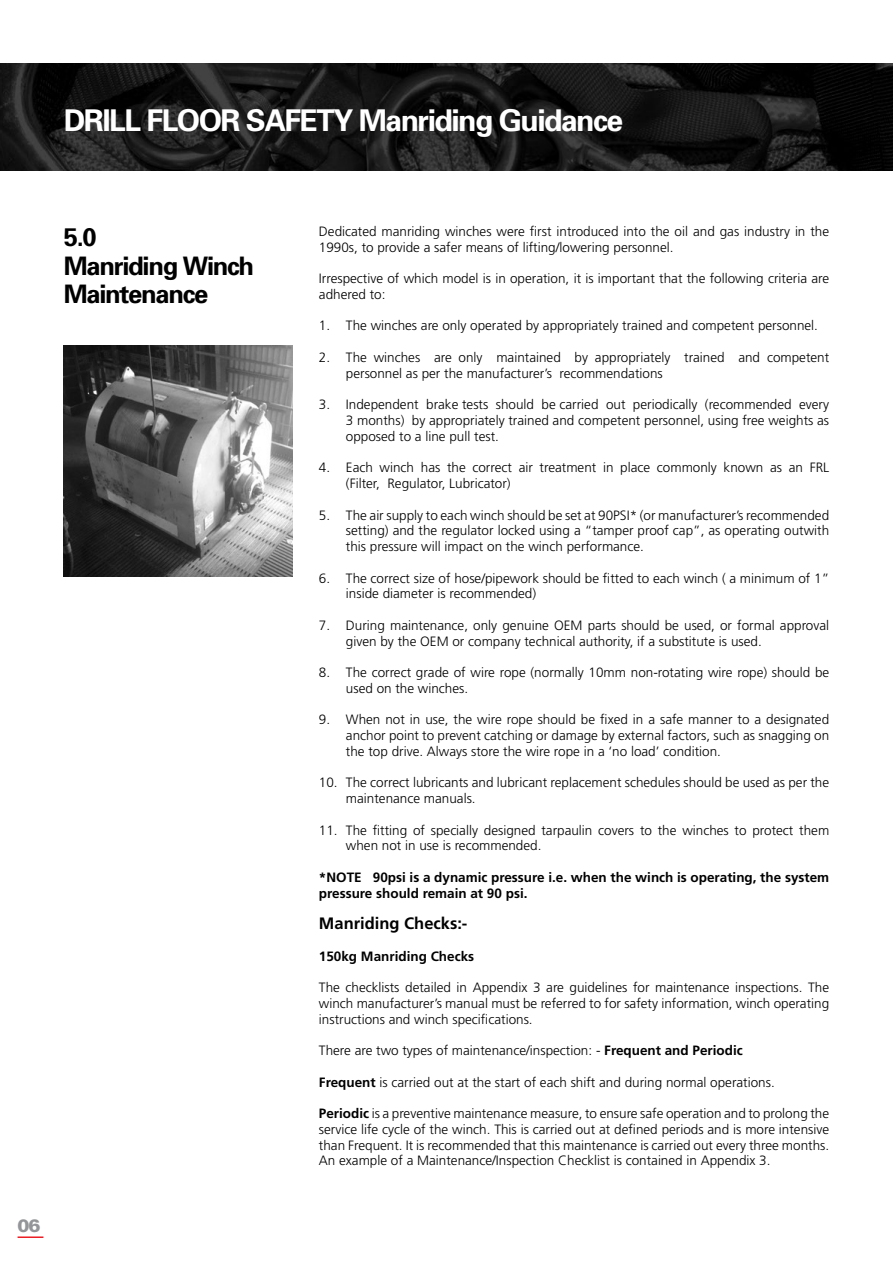
<style>
.page{position:relative;width:893px;height:1263px;background:#fff}
.page>*{position:absolute;margin:0;border:0;box-sizing:border-box;transform-origin:0 0}
.t1{font:700 30px "Univers";letter-spacing:-.05em;color:#fff}
.t2{font:700 25.5px/28.5px "Univers";letter-spacing:-.05em;color:#000}
.t3{font:900 18px "Univers";color:#939598}
.t4{font:700 16.5px "Frutiger";color:#000}
.t5{font:300 13.5px/15.8px "Frutiger";color:#000}
.t6{font:700 13.5px/15.8px "Frutiger";color:#000}
.s1{font-weight:700}
</style>
<div class="page">
<hr style="left:18px;top:1236px;width:25px;height:2px;background:#ed1d24">
<img style="left:64px;top:345px;width:228px;height:231px">
<img style="left:0;top:64px;width:893px;height:106px">
<h1 class="t1" style="left:64px;top:101px;width:561px">DRILL FLOOR SAFETY Manriding Guidance</h1>
<h2 class="t2" style="left:64px;top:222px;width:192px">5.0<br>Manriding Winch<br>Maintenance</h2>
<h3 class="t3" style="left:18px;top:1214px;width:25px">06</h3>
<p class="t5" style="left:319px;top:223px;width:512px">Dedicated manriding winches were first introduced into the oil and gas industry in the<br>1990s, to provide a safer means of lifting/lowering personnel.</p>
<p class="t5" style="left:319px;top:271px;width:512px">Irrespective of which model is in operation, it is important that the following criteria are adhered to:</p>
<p class="t5" style="left:319px;top:318px;width:501px">1. The winches are only operated by appropriately trained and competent personnel.</p>
<p class="t5" style="left:346px;top:349px;width:485px;text-indent:-27px">2. The winches are only maintained by appropriately trained and competent personnel as per the manufacturer’s recommendations</p>
<p class="t5" style="left:346px;top:397px;width:485px;text-align:justify;text-indent:-27px">3. Independent brake tests should be carried out periodically (recommended every 3 months) by appropriately trained and competent personnel, using free weights as opposed to a line pull test.</p>
<p class="t5" style="left:346px;top:460px;width:485px;text-indent:-27px">4. Each winch has the correct air treatment in place commonly known as an FRL (Filter, Regulator, Lubricator)</p>
<p class="t5" style="left:346px;top:507px;width:485px;text-align:justify;text-indent:-27px">5. The air supply to each winch should be set at 90PSI* (or manufacturer’s recommended setting) and the regulator locked using a “tamper proof cap”, as operating outwith this pressure will impact on the winch performance.</p>
<p class="t5" style="left:346px;top:570px;width:485px;text-indent:-27px">6. The correct size of hose/pipework should be fitted to each winch ( a minimum of 1” inside diameter is recommended)</p>
<p class="t5" style="left:346px;top:617px;width:485px;text-indent:-27px">7. During maintenance, only genuine OEM parts should be used, or formal approval given by the OEM or company technical authority, if a substitute is used.</p>
<p class="t5" style="left:346px;top:664px;width:485px;text-indent:-27px">8. The correct grade of wire rope (normally 10mm non-rotating wire rope) should be used on the winches.</p>
<p class="t5" style="left:346px;top:712px;width:485px;text-align:justify;text-indent:-27px">9. When not in use, the wire rope should be fixed in a safe manner to a designated anchor point to prevent catching or damage by external factors, such as snagging on the top drive. Always store the wire rope in a ‘no load’ condition.</p>
<p class="t5" style="left:346px;top:775px;width:485px;text-indent:-27px">10. The correct lubricants and lubricant replacement schedules should be used as per the maintenance manuals.</p>
<p class="t5" style="left:346px;top:822px;width:485px;text-indent:-27px">11. The fitting of specially designed tarpaulin covers to the winches to protect them when not in use is recommended.</p>
<p class="t6" style="left:319px;top:869px;width:512px">*NOTE 90psi is a dynamic pressure i.e. when the winch is operating, the system pressure should remain at 90 psi.</p>
<p class="t4" style="left:319px;top:914px;width:150px">Manriding Checks:-</p>
<p class="t6" style="left:319px;top:948px;width:157px">150kg Manriding Checks</p>
<p class="t5" style="left:319px;top:979px;width:512px;text-align:justify">The checklists detailed in Appendix 3 are guidelines for maintenance inspections. The winch manufacturer’s manual must be referred to for safety information, winch operating instructions and winch specifications.</p>
<p class="t5" style="left:319px;top:1042px;width:425px">There are two types of maintenance/inspection: - <span class="s1">Frequent and Periodic</span></p>
<p class="t5" style="left:319px;top:1074px;width:457px"><span class="s1">Frequent</span> is carried out at the start of each shift and during normal operations.</p>
<p class="t5" style="left:319px;top:1105px;width:512px;text-align:justify"><span class="s1">Periodic</span> is a preventive maintenance measure, to ensure safe operation and to prolong the service life cycle of the winch. This is carried out at defined periods and is more intensive than Frequent. It is recommended that this maintenance is carried out every three months.<br>An example of a Maintenance/Inspection Checklist is contained in Appendix 3.</p>
</div>
